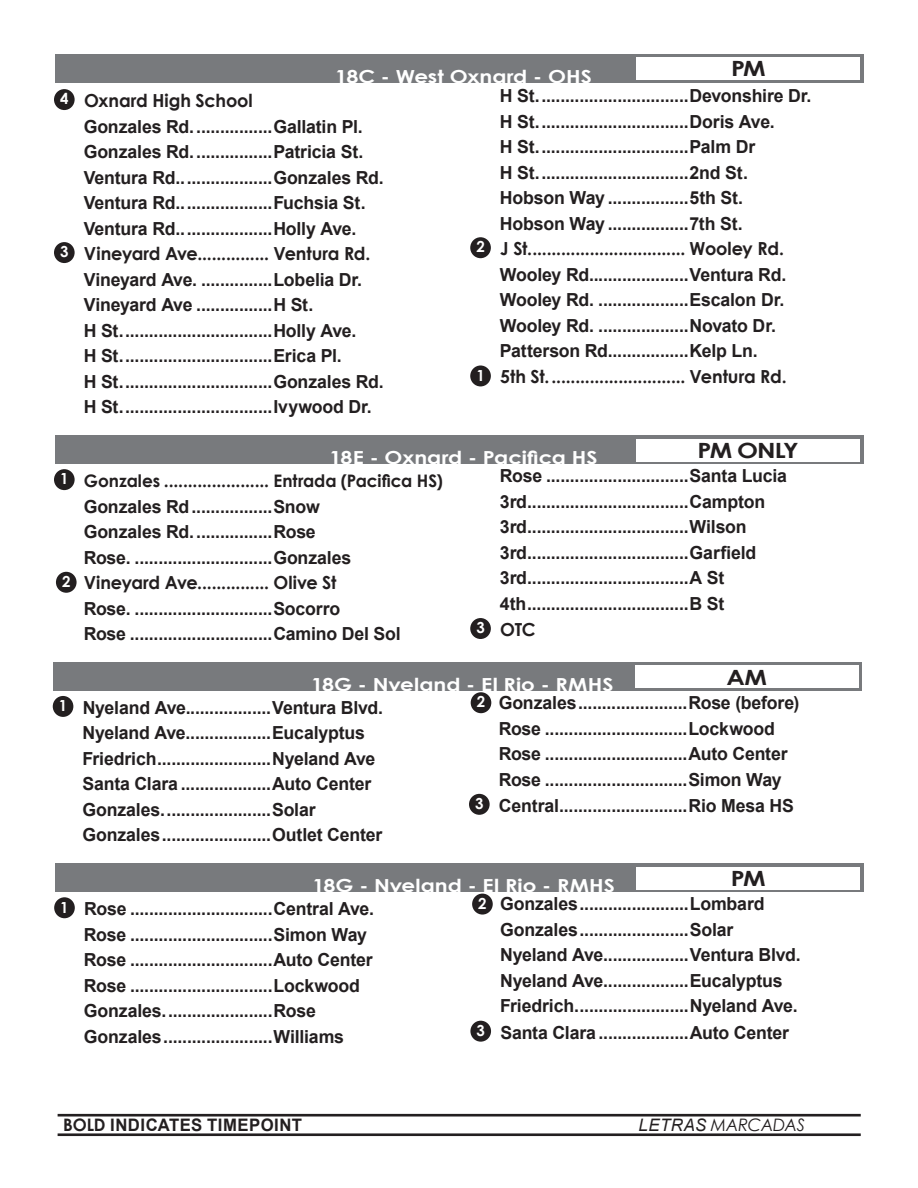
<style>
.page{position:relative;width:918px;height:1188px;background:#fff}
.page>*{position:absolute;margin:0;border:0;box-sizing:border-box;transform-origin:0 0}
.t1{font:700 21px "Century Gothic";letter-spacing:-.075em;color:#231f20;scale:1.19 1}
.Stop_List_Body{font:700 18px/25.5px "Arial";letter-spacing:-.01em;color:#231f20}
.Stop_List_Timepoints{font:700 18px "Arial";letter-spacing:-.01em;color:#231f20}
.Stop_List_Timepoints-2{font:700 18px "Century Gothic";letter-spacing:-.01em;color:#231f20}
.Route_Header{font:700 18px "Century Gothic";color:#fff;scale:1.19 1}
.Stop_List_Timepoints-3{font:700 17.25px "Century Gothic";letter-spacing:-.005em;color:#231f20}
.Stop_List_Timepoint{font:700 17.25px "Arial";letter-spacing:.03em;color:#231f20}
.Stop_List_Timepoint-2{font:italic 17.25px "Century Gothic";letter-spacing:-.025em;color:#231f20}
.t2{font:700 15.3px "Century Gothic";color:#fff}
.s1{font-size:18px}
.s2{font-family:"Century Gothic"}
.s3{font-family:"Arial"}
</style>
<div class="page">
<div style="left:54px;top:89px;width:21px;height:21px;background:#231f20;border-radius:50%"></div>
<div style="left:54px;top:242px;width:21px;height:21px;background:#231f20;border-radius:50%"></div>
<div style="left:470px;top:237px;width:21px;height:21px;background:#231f20;border-radius:50%"></div>
<div style="left:470px;top:365px;width:21px;height:21px;background:#231f20;border-radius:50%"></div>
<hr style="left:58px;top:1114px;width:803px;height:3px;background:#231f20">
<hr style="left:58px;top:1133px;width:803px;height:3px;background:#231f20">
<div style="left:55px;top:55px;width:808px;height:28px;background:#787a7d"></div>
<div style="left:637px;top:57px;width:223px;height:23px;background:#fff"></div>
<div style="left:54px;top:469px;width:21px;height:21px;background:#231f20;border-radius:50%"></div>
<div style="left:470px;top:618px;width:21px;height:21px;background:#231f20;border-radius:50%"></div>
<div style="left:55px;top:436px;width:808px;height:28px;background:#787a7d"></div>
<div style="left:636px;top:439px;width:224px;height:23px;background:#fff"></div>
<div style="left:56px;top:572px;width:21px;height:21px;background:#231f20;border-radius:50%"></div>
<div style="left:53px;top:696px;width:20px;height:21px;background:#231f20;border-radius:50%"></div>
<div style="left:469px;top:794px;width:21px;height:21px;background:#231f20;border-radius:50%"></div>
<div style="left:53px;top:662px;width:809px;height:29px;background:#787a7d"></div>
<div style="left:635px;top:666px;width:224px;height:22px;background:#fff"></div>
<div style="left:471px;top:692px;width:20px;height:21px;background:#231f20;border-radius:50%"></div>
<div style="left:54px;top:897px;width:21px;height:21px;background:#231f20;border-radius:50%"></div>
<div style="left:470px;top:1021px;width:21px;height:21px;background:#231f20;border-radius:50%"></div>
<div style="left:55px;top:864px;width:808px;height:28px;background:#787a7d"></div>
<div style="left:636px;top:867px;width:224px;height:23px;background:#fff"></div>
<div style="left:472px;top:894px;width:21px;height:21px;background:#231f20;border-radius:50%"></div>
<p class="Route_Header" style="left:335px;top:63px;width:217px">18C - West Oxnard - OHS</p>
<p class="t1" style="left:731px;top:53px;width:31px">PM</p>
<p class="t2" style="left:60px;top:87px;width:10px">4</p>
<p class="Stop_List_Timepoints-2" style="left:84px;top:87px;width:170px">Oxnard High School</p>
<p class="Stop_List_Body" style="left:84px;top:114px;width:280px">Gonzales Rd.................Gallatin Pl.</p>
<p class="Stop_List_Body" style="left:84px;top:139px;width:281px">Gonzales Rd.................Patricia St.</p>
<p class="Stop_List_Body" style="left:84px;top:165px;width:302px">Ventura Rd....................Gonzales Rd.<br>Ventura Rd....................Fuchsia St.</p>
<p class="Stop_List_Body" style="left:84px;top:216px;width:274px">Ventura Rd....................Holly Ave.</p>
<p class="t2" style="left:60px;top:240px;width:10px">3</p>
<p class="Stop_List_Timepoints-2" style="left:84px;top:240px;width:288px">Vineyard Ave............... Ventura Rd.</p>
<p class="Stop_List_Body" style="left:84px;top:267px;width:280px">Vineyard Ave. ...............Lobelia Dr.</p>
<p class="Stop_List_Body" style="left:84px;top:292px;width:231px">Vineyard Ave ................H St.</p>
<p class="Stop_List_Body" style="left:84px;top:318px;width:274px">H St................................Holly Ave.<br>H St................................Erica Pl.</p>
<p class="Stop_List_Body" style="left:84px;top:369px;width:302px">H St................................Gonzales Rd.</p>
<p class="Stop_List_Body" style="left:84px;top:394px;width:290px">H St................................Ivywood Dr.</p>
<p class="Stop_List_Body" style="left:500px;top:83px;width:313px">H St................................Devonshire Dr.<br>H St................................Doris Ave.<br>H St................................Palm Dr<br>H St................................2nd St.<br>Hobson Way .................5th St.<br>Hobson Way .................7th St.</p>
<p class="t2" style="left:476px;top:235px;width:10px">2</p>
<p class="Stop_List_Timepoints-2" style="left:500px;top:235px;width:285px">J St................................. Wooley Rd.</p>
<p class="Stop_List_Body" style="left:500px;top:262px;width:288px">Wooley Rd.....................Ventura Rd.</p>
<p class="Stop_List_Body" style="left:500px;top:287px;width:286px">Wooley Rd. ...................Escalon Dr.<br>Wooley Rd. ...................Novato Dr.</p>
<p class="Stop_List_Body" style="left:500px;top:338px;width:259px">Patterson Rd.................Kelp Ln.</p>
<p class="t2" style="left:476px;top:364px;width:10px">1</p>
<p class="Stop_List_Timepoints-2" style="left:500px;top:363px;width:288px">5th St............................. Ventura Rd.</p>
<p class="Route_Header" style="left:330px;top:444px;width:227px">18E - Oxnard - Pacifica HS</p>
<p class="t1" style="left:698px;top:434px;width:86px">PM ONLY</p>
<p class="t2" style="left:60px;top:467px;width:10px">1</p>
<p class="Stop_List_Timepoints-3" style="left:84px;top:468px;width:360px">Gonzales <span class="s1">......................</span> Entrada (Pacifica HS)</p>
<p class="Stop_List_Body" style="left:84px;top:494px;width:238px">Gonzales Rd.................Snow</p>
<p class="Stop_List_Body" style="left:84px;top:519px;width:234px">Gonzales Rd.................Rose</p>
<p class="Stop_List_Body" style="left:84px;top:545px;width:269px">Rose. .............................Gonzales</p>
<p class="Stop_List_Body" style="left:84px;top:570px;width:319px"><span class="s2">Vineyard Ave............... Olive St<br></span>Rose. .............................Socorro<br>Rose ..............................Camino Del Sol</p>
<p class="t2" style="left:62px;top:570px;width:10px">2</p>
<p class="Stop_List_Body" style="left:500px;top:463px;width:289px">Rose ..............................Santa Lucia</p>
<p class="Stop_List_Body" style="left:500px;top:489px;width:267px">3rd..................................Campton</p>
<p class="Stop_List_Body" style="left:500px;top:514px;width:248px">3rd..................................Wilson</p>
<p class="Stop_List_Body" style="left:500px;top:540px;width:258px">3rd..................................Garfield</p>
<p class="Stop_List_Body" style="left:500px;top:565px;width:226px">3rd..................................A St<br>4th..................................B St</p>
<p class="t2" style="left:476px;top:616px;width:10px">3</p>
<p class="Stop_List_Timepoints-2" style="left:500px;top:616px;width:37px">OTC</p>
<p class="t1" style="left:727px;top:661px;width:36px">AM</p>
<p class="Route_Header" style="left:311px;top:671px;width:256px">18G - Nyeland - El Rio - RMHS</p>
<p class="Stop_List_Body" style="left:499px;top:690px;width:302px">Gonzales.......................Rose (before)<br>Rose ..............................Lockwood</p>
<p class="Stop_List_Body" style="left:499px;top:741px;width:290px">Rose ..............................Auto Center</p>
<p class="Stop_List_Body" style="left:499px;top:767px;width:285px">Rose ..............................Simon Way</p>
<p class="t2" style="left:477px;top:690px;width:10px">2</p>
<p class="t2" style="left:59px;top:694px;width:10px">1</p>
<p class="Stop_List_Timepoints" style="left:83px;top:695px;width:302px">Nyeland Ave..................Ventura Blvd.</p>
<p class="Stop_List_Body" style="left:82px;top:721px;width:284px">Nyeland Ave..................Eucalyptus</p>
<p class="Stop_List_Body" style="left:82px;top:746px;width:294px">Friedrich........................Nyeland Ave</p>
<p class="Stop_List_Body" style="left:82px;top:772px;width:290px">Santa Clara ...................Auto Center</p>
<p class="Stop_List_Body" style="left:82px;top:797px;width:302px">Gonzales.......................Solar<br>Gonzales.......................Outlet Center</p>
<p class="t2" style="left:475px;top:792px;width:10px">3</p>
<p class="Stop_List_Timepoints" style="left:499px;top:793px;width:296px">Central...........................Rio Mesa HS</p>
<p class="t1" style="left:731px;top:863px;width:31px">PM</p>
<p class="Route_Header" style="left:313px;top:872px;width:256px">18G - Nyeland - El Rio - RMHS</p>
<p class="Stop_List_Body" style="left:500px;top:892px;width:266px">Gonzales.......................Lombard<br>Gonzales.......................Solar</p>
<p class="Stop_List_Body" style="left:500px;top:943px;width:302px">Nyeland Ave..................Ventura Blvd.</p>
<p class="Stop_List_Body" style="left:500px;top:968px;width:284px">Nyeland Ave..................Eucalyptus</p>
<p class="Stop_List_Body" style="left:500px;top:994px;width:299px">Friedrich........................Nyeland Ave.</p>
<p class="t2" style="left:478px;top:892px;width:10px">2</p>
<p class="t2" style="left:60px;top:895px;width:10px">1</p>
<p class="Stop_List_Timepoints" style="left:84px;top:896px;width:291px">Rose ..............................Central Ave.</p>
<p class="Stop_List_Body" style="left:84px;top:922px;width:285px">Rose ..............................Simon Way</p>
<p class="Stop_List_Body" style="left:84px;top:947px;width:290px">Rose ..............................Auto Center</p>
<p class="Stop_List_Body" style="left:84px;top:973px;width:278px">Rose ..............................Lockwood</p>
<p class="Stop_List_Body" style="left:84px;top:998px;width:262px">Gonzales.......................Rose<br>Gonzales.......................Williams</p>
<p class="t2" style="left:477px;top:1019px;width:10px">3</p>
<p class="Stop_List_Timepoints" style="left:500px;top:1020px;width:290px">Santa Clara ...................Auto Center</p>
<p class="Stop_List_Timepoint" style="left:63px;top:1113px;width:240px"><span class="s2">BOLD</span> INDICATES TIMEPOINT</p>
<p class="Stop_List_Timepoint-2" style="left:639px;top:1113px;width:168px"><span class="s3">LETRAS</span> MARCADAS</p>
</div>
